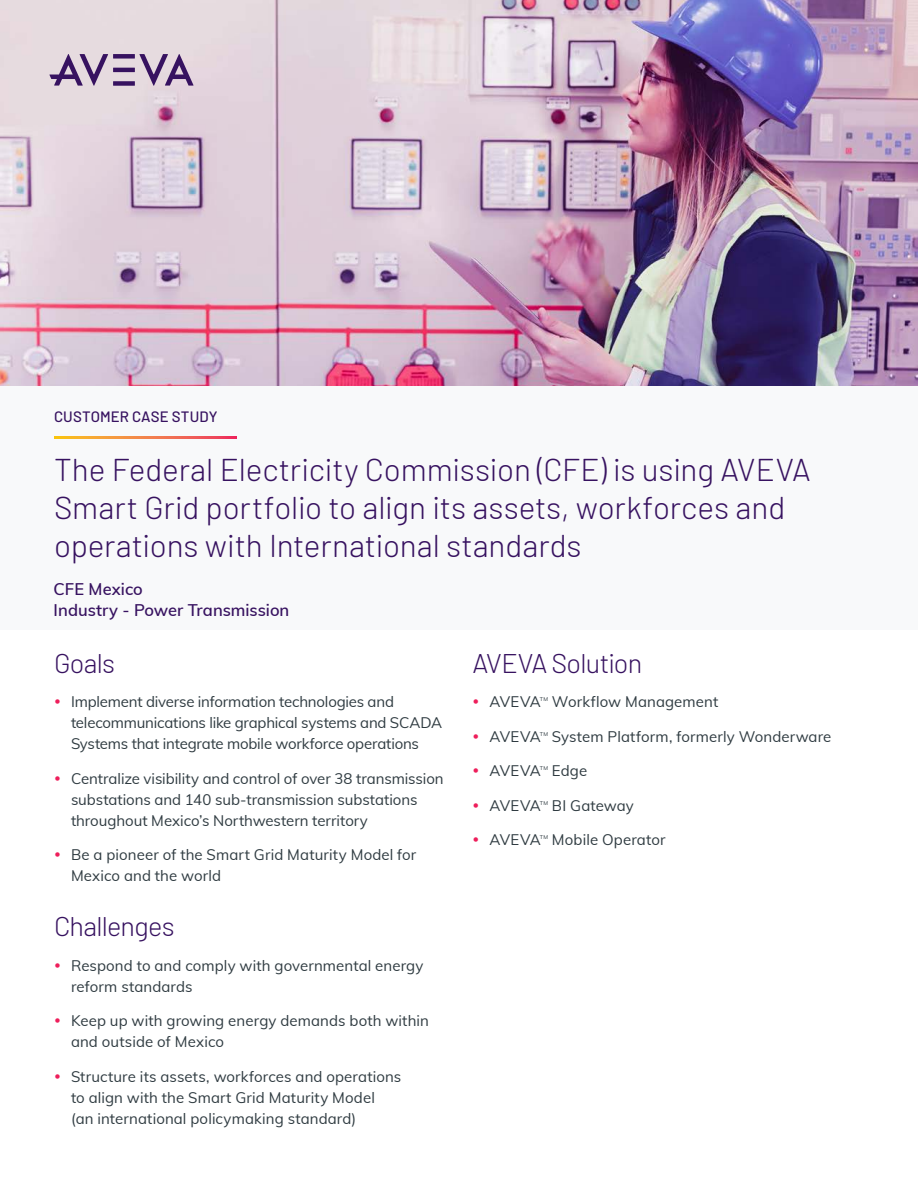
<style>
.page{position:relative;width:918px;height:1188px;background:#fff}
.page>*{position:absolute;margin:0;border:0;box-sizing:border-box;transform-origin:0 0}
.H2_Doc_Title{font:300 31.5px/37.8px "Barlow";letter-spacing:-.005em;color:#371260}
.H3_Internal_Pages{font:300 27px "Barlow";letter-spacing:-.025em;color:#371260}
.Cover_-_Company_Name{font:600 16.5px/21px "Muli";color:#371260}
.t1{font:15px/21px "Muli";letter-spacing:.005em;color:#2f3b41}
.t2{font:15px/21px "Muli";letter-spacing:-.015em;color:#2f3b41}
.Doc_Content_Type{font:500 15px "Barlow";letter-spacing:.01em;color:#371260}
.t3{font:5.55px "Muli";letter-spacing:.04em;color:#2f3b41}
</style>
<div class="page">
<img style="left:0;top:0;width:918px;height:386px">
<div style="left:0;top:387px;width:918px;height:243px;background:#f8f9fa"></div>
<svg style="left:54px;top:437px;width:183px;height:1px"></svg>
<div style="left:113px;top:81px;width:22px;height:5px;background:#371260"></div>
<hr style="left:113px;top:68px;width:22px;height:4px;background:#371260">
<div style="left:113px;top:54px;width:22px;height:5px;background:#371260"></div>
<svg style="left:49px;top:54px;width:59px;height:32px;background:#ab98b4"></svg>
<svg style="left:139px;top:54px;width:55px;height:32px;background:#ab96b3"></svg>
<p class="Doc_Content_Type" style="left:54px;top:407px;width:165px">CUSTOMER CASE STUDY</p>
<p class="H2_Doc_Title" style="left:54px;top:450px;width:758px">The Federal Electricity Commission (CFE) is using AVEVA<br>Smart Grid portfolio to align its assets, workforces and operations with International standards</p>
<p class="Cover_-_Company_Name" style="left:54px;top:578px;width:237px">CFE Mexico<br>Industry - Power Transmission</p>
<p class="H3_Internal_Pages" style="left:54px;top:646px;width:63px">Goals</p>
<p class="t2" style="left:71px;top:691px;width:373px">Implement diverse information technologies and telecommunications like graphical systems and SCADA<br>Systems that integrate mobile workforce operations</p>
<p class="t1" style="left:71px;top:767px;width:374px">Centralize visibility and control of over 38 transmission substations and 140 sub-transmission substations throughout Mexico’s Northwestern territory</p>
<p class="t1" style="left:71px;top:844px;width:347px">Be a pioneer of the Smart Grid Maturity Model for<br>Mexico and the world</p>
<p class="H3_Internal_Pages" style="left:54px;top:910px;width:122px">Challenges</p>
<p class="t1" style="left:71px;top:954px;width:354px">Respond to and comply with governmental energy reform standards</p>
<p class="t1" style="left:71px;top:1009px;width:359px">Keep up with growing energy demands both within and outside of Mexico</p>
<p class="t1" style="left:71px;top:1065px;width:332px">Structure its assets, workforces and operations to align with the Smart Grid Maturity Model<br>(an international policymaking standard)</p>
<p class="H3_Internal_Pages" style="left:472px;top:646px;width:171px">AVEVA Solution</p>
<p class="t1" style="left:490px;top:691px;width:53px">AVEVA</p>
<p class="t3" style="left:540px;top:695px;width:10px">TM</p>
<p class="t1" style="left:552px;top:691px;width:168px">Workflow Management</p>
<p class="t1" style="left:490px;top:725px;width:53px">AVEVA</p>
<p class="t3" style="left:540px;top:730px;width:10px">TM</p>
<p class="t1" style="left:552px;top:725px;width:281px">System Platform, formerly Wonderware</p>
<p class="t1" style="left:490px;top:760px;width:53px">AVEVA</p>
<p class="t3" style="left:540px;top:764px;width:10px">TM</p>
<p class="t1" style="left:552px;top:760px;width:37px">Edge</p>
<p class="t1" style="left:490px;top:794px;width:53px">AVEVA</p>
<p class="t3" style="left:540px;top:799px;width:10px">TM</p>
<p class="t1" style="left:552px;top:794px;width:83px">BI Gateway</p>
<p class="t1" style="left:490px;top:829px;width:53px">AVEVA</p>
<p class="t3" style="left:540px;top:833px;width:10px">TM</p>
<p class="t1" style="left:552px;top:829px;width:115px">Mobile Operator</p>
</div>
